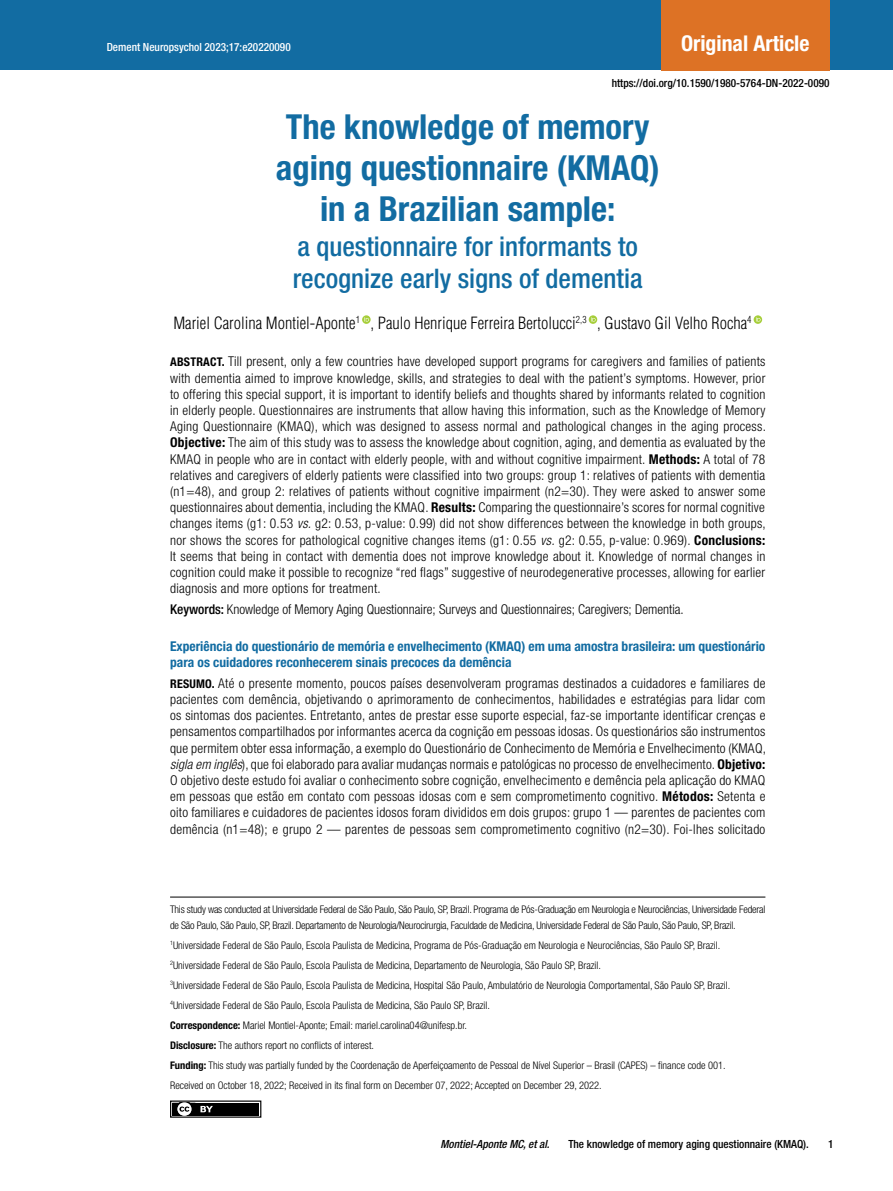
<style>
.page{position:relative;width:893px;height:1191px;background:#fff}
.page>*{position:absolute;margin:0;border:0;box-sizing:border-box;transform-origin:0 0}
.t1{font:700 condensed 34.5px/40.5px "Helvetica Neue LT Std";color:#126ca2;text-align:center}
.t2{font:500 condensed 27px/31.5px "Helvetica Neue LT Std";color:#126ca2}
.t3{font:700 condensed 21.75px "Helvetica Neue LT Std";color:#fff}
.t4{font:300 condensed 16.5px "Helvetica LT Std";color:#000}
.t5{font:300 condensed 13.5px/16.2px "Helvetica Neue LT Std";letter-spacing:.02em;color:#000;text-align:justify}
.t6{font:700 condensed 13.5px/16.2px "Helvetica Neue LT Std";color:#126ca2}
.t7{font:300 condensed 13.5px "Helvetica Neue LT Std";color:#000}
.t8{font:500 condensed 11.25px "Helvetica Neue LT Std";color:#000}
.t9{font:500 condensed 11.25px "Helvetica Neue LT Std";color:#fff}
.t10{font:italic 500 condensed 11.25px "Helvetica Neue LT Std";color:#000}
.t11{font:300 condensed 10.5px/20px "Helvetica Neue LT Std";color:#000}
.t12{font:300 condensed 10.5px/15.8px "Helvetica Neue LT Std";letter-spacing:-.02em;color:#000}
.s1{font-weight:700;font-size:12px}
.s2{font-weight:700}
.s3{font-style:italic}
.s4{font-weight:500}
</style>
<div class="page">
<div style="left:0;top:0;width:893px;height:70px;background:#126ca2"></div>
<div style="left:661px;top:0;width:168px;height:70px;background:#dd7225"></div>
<div style="left:170px;top:1100px;width:91px;height:17px;border:1px solid #000"></div>
<div style="left:172px;top:1102px;width:87px;height:13px;background:#000"></div>
<svg style="left:172px;top:1102px;width:41px;height:13px"></svg>
<svg style="left:362px;top:315px;width:9px;height:9px"></svg>
<svg style="left:364px;top:317px;width:5px;height:4px"></svg>
<svg style="left:589px;top:315px;width:8px;height:9px"></svg>
<svg style="left:591px;top:317px;width:5px;height:4px"></svg>
<svg style="left:754px;top:315px;width:8px;height:9px"></svg>
<svg style="left:756px;top:317px;width:4px;height:4px"></svg>
<hr style="left:170px;top:896px;width:595px;height:1px;background:#000">
<p class="t9" style="left:107px;top:41px;width:186px">Dement Neuropsychol 2023;17:e20220090</p>
<h3 class="t3" style="left:681px;top:31px;width:130px">Original Article</h3>
<p class="t8" style="left:612px;top:76px;width:219px">https://doi.org/10.1590/1980-5764-DN-2022-0090</p>
<h1 class="t1" style="left:276px;top:106px;width:385px">The knowledge of memory aging questionnaire (KMAQ) in a Brazilian sample:</h1>
<h2 class="t2" style="left:293px;top:231px;width:351px">a questionnaire for informants to recognize early signs of dementia</h2>
<p class="t4" style="left:173px;top:312px;width:580px">Mariel Carolina Montiel-Aponte<sup>1</sup> , Paulo Henrique Ferreira Bertolucci<sup>2,3</sup> , Gustavo Gil Velho Rocha<sup>4</sup></p>
<p class="t5" style="left:170px;top:353px;width:597px"><span class="s1">ABSTRACT.</span> Till present, only a few countries have developed support programs for caregivers and families of patients with dementia aimed to improve knowledge, skills, and strategies to deal with the patient’s symptoms. However, prior to offering this special support, it is important to identify beliefs and thoughts shared by informants related to cognition in elderly people. Questionnaires are instruments that allow having this information, such as the Knowledge of Memory Aging Questionnaire (KMAQ), which was designed to assess normal and pathological changes in the aging process.<br><span class="s2">Objective:</span> The aim of this study was to assess the knowledge about cognition, aging, and dementia as evaluated by the KMAQ in people who are in contact with elderly people, with and without cognitive impairment. <span class="s2">Methods:</span> A total of 78 relatives and caregivers of elderly patients were classified into two groups: group 1: relatives of patients with dementia (n1=48), and group 2: relatives of patients without cognitive impairment (n2=30). They were asked to answer some questionnaires about dementia, including the KMAQ. <span class="s2">Results:</span> Comparing the questionnaire’s scores for normal cognitive changes items (g1: 0.53 <span class="s3">vs.</span> g2: 0.53, p-value: 0.99) did not show differences between the knowledge in both groups, nor shows the scores for pathological cognitive changes items (g1: 0.55 <span class="s3">vs.</span> g2: 0.55, p-value: 0.969). <span class="s2">Conclusions:<br></span>It seems that being in contact with dementia does not improve knowledge about it. Knowledge of normal changes in cognition could make it possible to recognize “red flags” suggestive of neurodegenerative processes, allowing for earlier diagnosis and more options for treatment.</p>
<p class="t7" style="left:170px;top:601px;width:515px"><span class="s4">Keywords:</span> Knowledge of Memory Aging Questionnaire; Surveys and Questionnaires; Caregivers; Dementia.</p>
<p class="t6" style="left:170px;top:638px;width:597px">Experiência do questionário de memória e envelhecimento (KMAQ) em uma amostra brasileira: um questionário para os cuidadores reconhecerem sinais precoces da demência</p>
<p class="t5" style="left:170px;top:675px;width:597px"><span class="s1">RESUMO.</span> Até o presente momento, poucos países desenvolveram programas destinados a cuidadores e familiares de pacientes com demência, objetivando o aprimoramento de conhecimentos, habilidades e estratégias para lidar com os sintomas dos pacientes. Entretanto, antes de prestar esse suporte especial, faz-se importante identificar crenças e pensamentos compartilhados por informantes acerca da cognição em pessoas idosas. Os questionários são instrumentos que permitem obter essa informação, a exemplo do Questionário de Conhecimento de Memória e Envelhecimento (KMAQ, <span class="s3">sigla em inglês</span>), que foi elaborado para avaliar mudanças normais e patológicas no processo de envelhecimento. <span class="s2">Objetivo:<br></span>O objetivo deste estudo foi avaliar o conhecimento sobre cognição, envelhecimento e demência pela aplicação do KMAQ em pessoas que estão em contato com pessoas idosas com e sem comprometimento cognitivo. <span class="s2">Métodos:</span> Setenta e oito familiares e cuidadores de pacientes idosos foram divididos em dois grupos: grupo 1 — parentes de pacientes com demência (n1=48); e grupo 2 — parentes de pessoas sem comprometimento cognitivo (n2=30). Foi-lhes solicitado</p>
<p class="t12" style="left:170px;top:901px;width:597px">This study was conducted at Universidade Federal de São Paulo, São Paulo, SP, Brazil. Programa de Pós-Graduação em Neurologia e Neurociências, Universidade Federal de São Paulo, São Paulo, SP, Brazil. Departamento de Neurologia/Neurocirurgia, Faculdade de Medicina, Universidade Federal de São Paulo, São Paulo, SP, Brazil.</p>
<p class="t11" style="left:170px;top:935px;width:562px"><sup>1</sup>Universidade Federal de São Paulo, Escola Paulista de Medicina, Programa de Pós-Graduação em Neurologia e Neurociências, São Paulo SP, Brazil.<br><sup>2</sup>Universidade Federal de São Paulo, Escola Paulista de Medicina, Departamento de Neurologia, São Paulo SP, Brazil.<br><sup>3</sup>Universidade Federal de São Paulo, Escola Paulista de Medicina, Hospital São Paulo, Ambulatório de Neurologia Comportamental, São Paulo SP, Brazil.<br><sup>4</sup>Universidade Federal de São Paulo, Escola Paulista de Medicina, São Paulo SP, Brazil.<br><span class="s2">Correspondence:</span> Mariel Montiel-Aponte; Email: mariel.carolina04@unifesp.br.<br><span class="s2">Disclosure:</span> The authors report no conflicts of interest.<br><span class="s2">Funding:</span> This study was partially funded by the Coordenação de Aperfeiçoamento de Pessoal de Nível Superior – Brasil (CAPES) – finance code 001.<br>Received on October 18, 2022; Received in its final form on December 07, 2022; Accepted on December 29, 2022.</p>
<p class="t10" style="left:440px;top:1137px;width:111px">Montiel-Aponte MC, et al.</p>
<p class="t8" style="left:568px;top:1137px;width:242px">The knowledge of memory aging questionnaire (KMAQ).</p>
<p class="t8" style="left:828px;top:1137px;width:7px">1</p>
</div>
